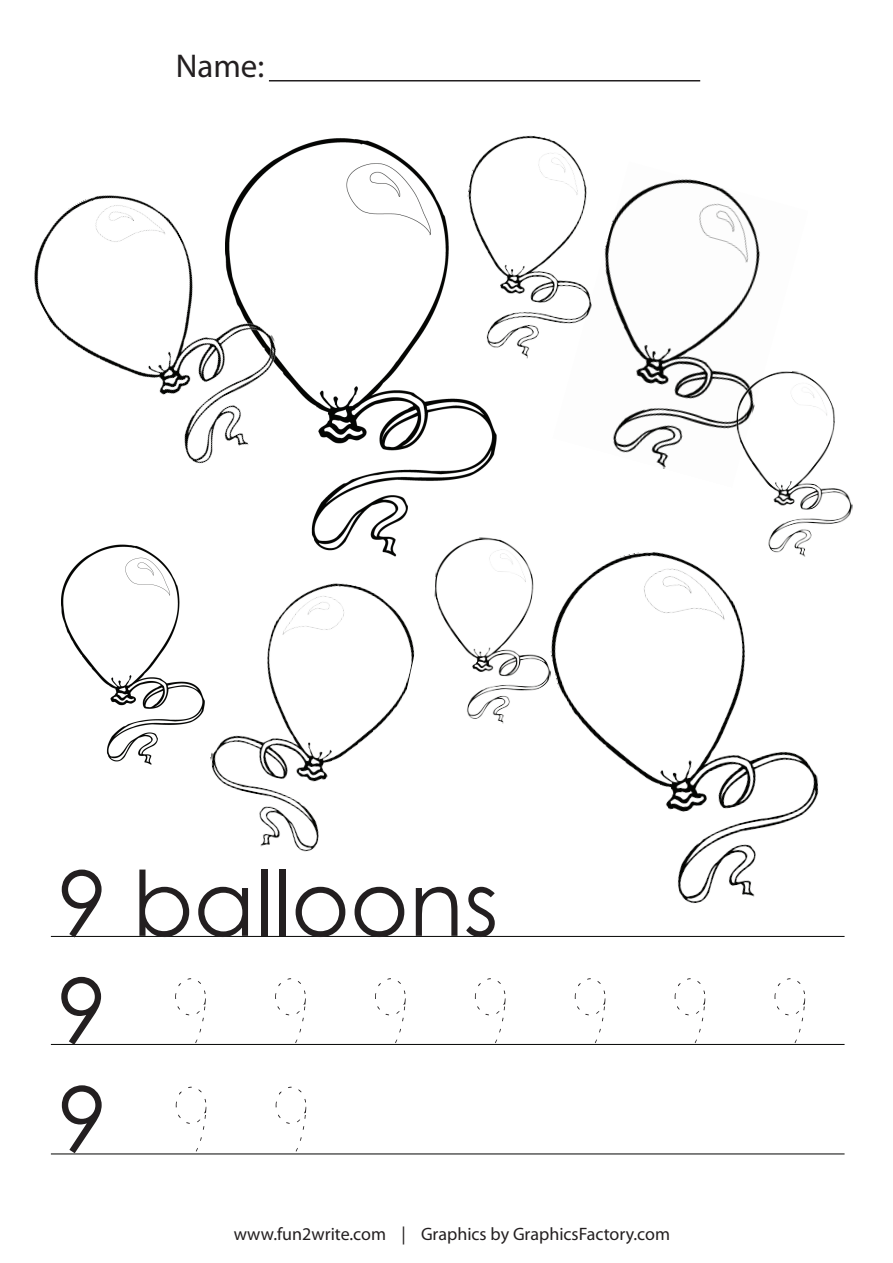
<style>
.page{position:relative;width:893px;height:1263px;background:#fff}
.page>*{position:absolute;margin:0;border:0;box-sizing:border-box;transform-origin:0 0}
.t1{font:90px "Century Gothic";color:#231f20}
.t2{font:81px "Trace";letter-spacing:.64em;color:#231f20}
.t3{font:33px "Myriad Pro";color:#231f20}
.t4{font:18px "Myriad Pro";color:#231f20}
.s1{font-family:"Century Gothic";font-size:90px}
</style>
<div class="page">
<hr style="left:269px;top:80px;width:431px;height:2px;background:#231f20">
<hr style="left:51px;top:1044px;width:794px;height:1px;background:#040503">
<hr style="left:51px;top:1154px;width:794px;height:1px;background:#040503">
<hr style="left:51px;top:936px;width:794px;height:1px;background:#040503">
<img style="left:288px;top:138px;width:208px;height:418px">
<img style="left:62px;top:545px;width:132px;height:219px">
<img style="left:613px;top:179px;width:147px;height:290px">
<img style="left:34px;top:152px;width:278px;height:348px">
<img style="left:440px;top:135px;width:181px;height:233px">
<img style="left:557px;top:552px;width:262px;height:352px">
<img style="left:194px;top:583px;width:221px;height:269px">
<img style="left:429px;top:535px;width:128px;height:189px">
<img style="left:730px;top:369px;width:123px;height:190px">
<h3 class="t3" style="left:176px;top:46px;width:90px">Name:</h3>
<h1 class="t1" style="left:57px;top:840px;width:443px">9 balloons</h1>
<h2 class="t2" style="left:57px;top:971px;width:758px"><span class="s1">9</span>9 999999</h2>
<h2 class="t2" style="left:57px;top:1079px;width:259px"><span class="s1">9</span>99</h2>
<p class="t4" style="left:234px;top:1223px;width:438px">www.fun2write.com | Graphics by GraphicsFactory.com</p>
</div>
